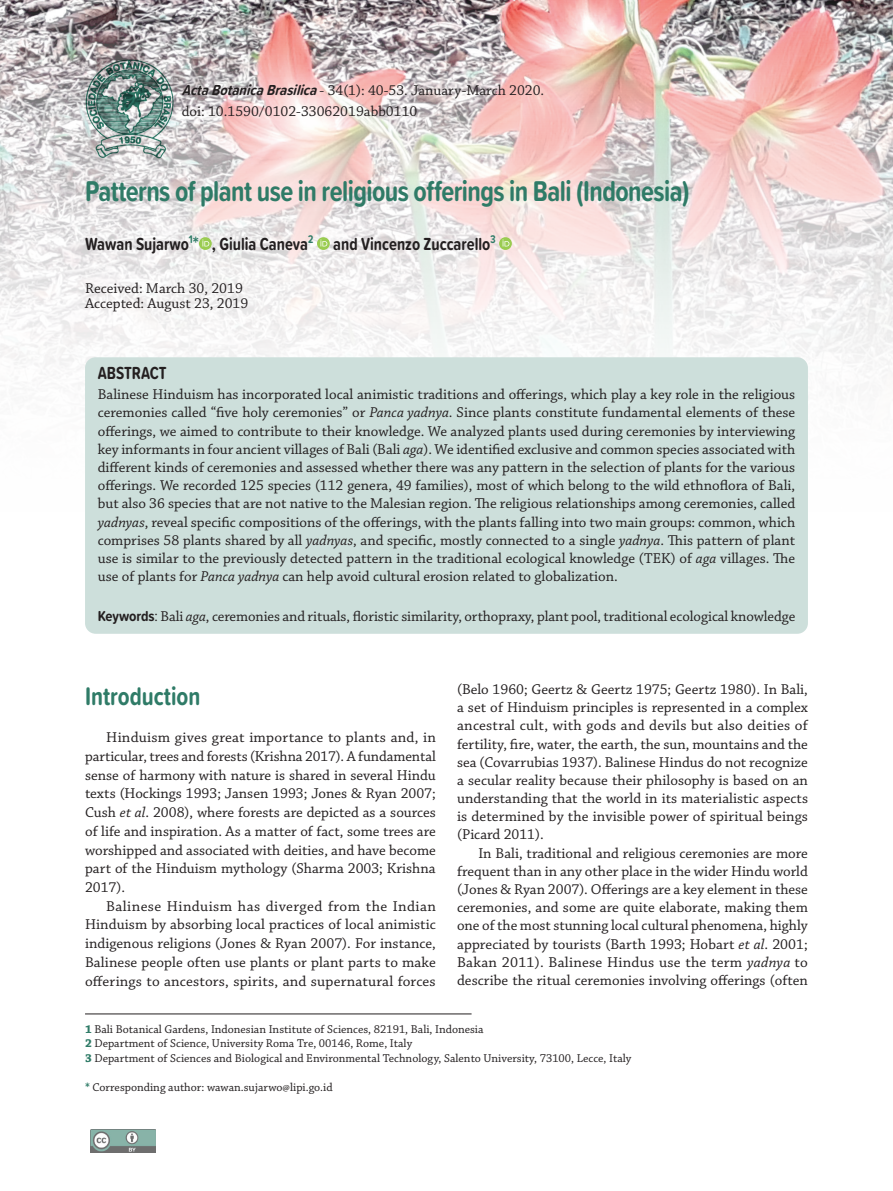
<style>
.page{position:relative;width:893px;height:1191px;background:#fff}
.page>*{position:absolute;margin:0;border:0;box-sizing:border-box;transform-origin:0 0}
.t1{font:700 29.7px "Proxima Soft Cond";letter-spacing:-.02em;color:#2f7b67;scale:.91 1}
.t2{font:700 26.4px "Proxima Soft Cond";color:#2f7b67;scale:.91 1}
.t3{font:700 18.15px "Proxima Soft Cond";color:#231f20;scale:.91 1}
.t4{font:15px/18.1px "Chaparral Pro";color:#231f20;text-align:justify}
.t5{font:12px/14.4px "Chaparral Pro";color:#231f20}
.s1{font-family:"Proxima Soft Cond";font-weight:700;font-style:italic}
.s2{font-size:19.8px;color:#2f7b67}
.s3{font-style:italic}
.s4{font-family:"Proxima Soft Cond";font-weight:700}
.s5{font-family:"Proxima Soft Cond"}
.s6{font-weight:700;color:#2f7b67}
</style>
<div class="page">
<img style="left:0;top:0;width:893px;height:377px">
<div style="left:85px;top:357px;width:723px;height:277px;background:#cddfdb;border-radius:11px"></div>
<hr style="left:85px;top:1013px;width:387px;height:1px;background:#231f20">
<img style="left:91px;top:1129px;width:65px;height:23px">
<img style="left:82px;top:54px;width:98px;height:111px">
<svg style="left:199px;top:237px;width:13px;height:13px"></svg>
<svg style="left:202px;top:239px;width:7px;height:7px"></svg>
<svg style="left:317px;top:237px;width:13px;height:13px"></svg>
<svg style="left:320px;top:239px;width:7px;height:7px"></svg>
<svg style="left:499px;top:237px;width:13px;height:13px"></svg>
<svg style="left:502px;top:239px;width:7px;height:7px"></svg>
<p class="t4" style="left:182px;top:82px;width:364px"><span class="s1">ActaBotanicaBrasilica</span>- 34(1): 40-53. January-March 2020.</p>
<p class="t4" style="left:182px;top:103px;width:237px">doi: 10.1590/0102-33062019abb0110</p>
<h1 class="t1" style="left:85px;top:168px;width:666px">Patterns of plant use in religious offerings in Bali (Indonesia)</h1>
<p class="t3" style="left:85px;top:230px;width:453px">Wawan Sujarwo<sup>1</sup><span class="s2">*</span> , Giulia Caneva<sup>2</sup> and Vincenzo Zuccarello<sup>3</sup></p>
<p class="t4" style="left:85px;top:281px;width:165px;line-height:15.1px">Received: March 30, 2019<br>Accepted: August 23, 2019</p>
<p class="t3" style="left:98px;top:359px;width:77px">ABSTRACT</p>
<p class="t4" style="left:98px;top:386px;width:699px">Balinese Hinduism has incorporated local animistic traditions and offerings, which play a key role in the religious ceremonies called “five holy ceremonies” or <span class="s3">Panca yadnya</span>. Since plants constitute fundamental elements of these offerings, we aimed to contribute to their knowledge. We analyzed plants used during ceremonies by interviewing key informants in four ancient villages of Bali (Bali <span class="s3">aga</span>). We identified exclusive and common species associated with different kinds of ceremonies and assessed whether there was any pattern in the selection of plants for the various offerings. We recorded 125 species (112 genera, 49 families), most of which belong to the wild ethnoflora of Bali, but also 36 species that are not native to the Malesian region. The religious relationships among ceremonies, called <span class="s3">yadnyas</span>, reveal specific compositions of the offerings, with the plants falling into two main groups: common, which comprises 58 plants shared by all <span class="s3">yadnyas</span>, and specific, mostly connected to a single <span class="s3">yadnya</span>. This pattern of plant use is similar to the previously detected pattern in the traditional ecological knowledge (TEK) of <span class="s3">aga</span> villages. The use of plants for <span class="s3">Panca yadnya</span> can help avoid cultural erosion related to globalization.</p>
<p class="t4" style="left:98px;top:607px;width:699px"><span class="s4">Keywords</span><span class="s5">:</span> Bali <span class="s3">aga</span>, ceremonies and rituals, floristic similarity, orthopraxy, plant pool, traditional ecological knowledge</p>
<p class="t4" style="left:457px;top:681px;width:352px">(Belo 1960; Geertz &amp; Geertz 1975; Geertz 1980). In Bali, a set of Hinduism principles is represented in a complex ancestral cult, with gods and devils but also deities of fertility, fire, water, the earth, the sun, mountains and the sea (Covarrubias 1937). Balinese Hindus do not recognize a secular reality because their philosophy is based on an understanding that the world in its materialistic aspects is determined by the invisible power of spiritual beings (Picard 2011).</p>
<p class="t4" style="left:457px;top:844px;width:352px;text-indent:21px">In Bali, traditional and religious ceremonies are more frequent than in any other place in the wider Hindu world (Jones &amp; Ryan 2007). Offerings are a key element in these ceremonies, and some are quite elaborate, making them one of the most stunning local cultural phenomena, highly appreciated by tourists (Barth 1993; Hobart <span class="s3">et al</span>. 2001; Bakan 2011). Balinese Hindus use the term <span class="s3">yadnya</span> to describe the ritual ceremonies involving offerings (often</p>
<p class="t5" style="left:85px;top:1022px;width:548px"><span class="s6">1</span> Bali Botanical Gardens, Indonesian Institute of Sciences, 82191, Bali, Indonesia<br><span class="s6">2</span> Department of Science, University Roma Tre, 00146, Rome, Italy<br><span class="s6">3</span> Department of Sciences and Biological and Environmental Technology, Salento University, 73100, Lecce, Italy</p>
<p class="t5" style="left:85px;top:1080px;width:249px"><span class="s6">*</span> Corresponding author: wawan.sujarwo@lipi.go.id</p>
<h2 class="t2" style="left:85px;top:676px;width:128px">Introduction</h2>
<p class="t4" style="left:85px;top:728px;width:352px;line-height:18.8px;text-indent:21px">Hinduism gives great importance to plants and, in particular, trees and forests (Krishna 2017). A fundamental sense of harmony with nature is shared in several Hindu texts (Hockings 1993; Jansen 1993; Jones &amp; Ryan 2007; Cush <span class="s3">et al</span>. 2008), where forests are depicted as a sources of life and inspiration. As a matter of fact, some trees are worshipped and associated with deities, and have become part of the Hinduism mythology (Sharma 2003; Krishna 2017).</p>
<p class="t4" style="left:85px;top:897px;width:352px;line-height:18.8px;text-indent:21px">Balinese Hinduism has diverged from the Indian Hinduism by absorbing local practices of local animistic indigenous religions (Jones &amp; Ryan 2007). For instance, Balinese people often use plants or plant parts to make offerings to ancestors, spirits, and supernatural forces</p>
</div>
